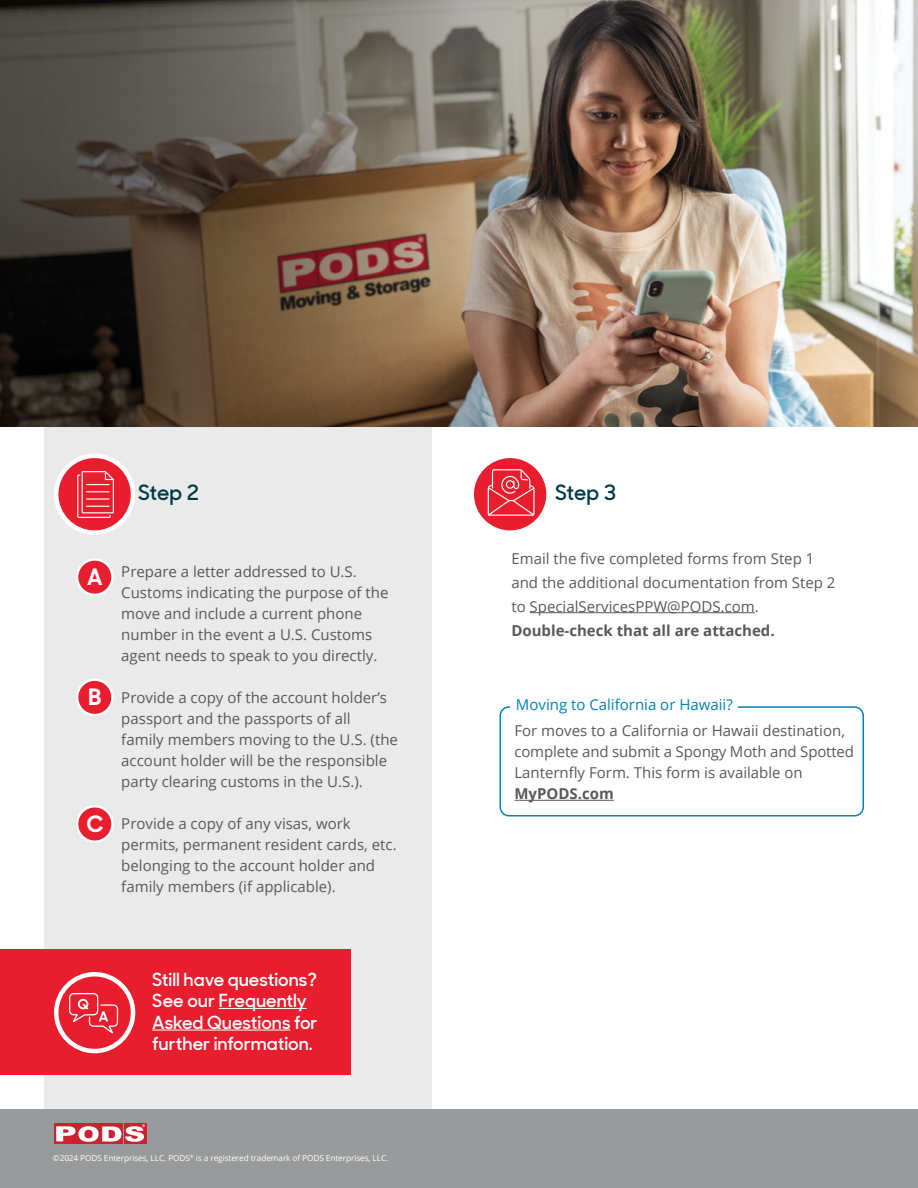
<style>
.page{position:relative;width:918px;height:1188px;background:#fff}
.page>*{position:absolute;margin:0;border:0;box-sizing:border-box;transform-origin:0 0}
.t1{font:700 22.5px "Sharp Sans Display No 1";color:#fff}
.t2{font:600 21px "Sharp Sans Display No 1";letter-spacing:-.01em;color:#003b49}
.t3{font:600 18px/21.6px "Sharp Sans Display No 1";color:#fff}
.t4{font:15px/21px "Open Sans";color:#58595b}
.t5{font:700 15px "Open Sans";color:#58595b}
.t6{font:15px "Open Sans";color:#0083b6}
.t7{font:8.25px "Open Sans";letter-spacing:-.01em;color:#fff}
</style>
<div class="page">
<div style="left:500px;top:706px;width:364px;height:110px;border:2px solid #0083b6;border-radius:9px"></div>
<div style="left:511px;top:693px;width:227px;height:22px;background:#fff"></div>
<div style="left:44px;top:318px;width:388px;height:863px;background:#eaeaea"></div>
<svg style="left:56px;top:456px;width:77px;height:77px;background:#ea3a48"></svg>
<svg style="left:77px;top:471px;width:37px;height:47px;background:#ec4e5a"></svg>
<div style="left:54px;top:454px;width:81px;height:81px;border:4px solid #fff;border-radius:50%"></div>
<div style="left:77px;top:559px;width:35px;height:36px;background:#e81d2d;border-radius:50%"></div>
<div style="left:76px;top:558px;width:38px;height:38px;border:2px solid #fff;border-radius:50%"></div>
<div style="left:77px;top:680px;width:35px;height:35px;background:#e81d2d;border-radius:50%"></div>
<div style="left:76px;top:679px;width:38px;height:37px;border:2px solid #fff;border-radius:50%"></div>
<div style="left:77px;top:806px;width:35px;height:36px;background:#e81d2d;border-radius:50%"></div>
<div style="left:76px;top:805px;width:38px;height:38px;border:2px solid #fff;border-radius:50%"></div>
<div style="left:0;top:949px;width:351px;height:126px;background:#e81d2d"></div>
<img style="left:578px;top:0;width:340px;height:427px">
<svg style="left:0;top:0;width:578px;height:427px;background:#68594b"></svg>
<div style="left:0;top:1110px;width:918px;height:78px;background:#989a9b"></div>
<div style="left:77px;top:1123px;width:23px;height:21px;background:#cf202f"></div>
<div style="left:101px;top:1123px;width:22px;height:21px;background:#cf202f"></div>
<div style="left:54px;top:1123px;width:23px;height:21px;background:#cf202f"></div>
<div style="left:124px;top:1123px;width:22px;height:21px;background:#cf202f"></div>
<svg style="left:56px;top:1124px;width:89px;height:18px"></svg>
<hr style="left:219px;top:1008px;width:88px;height:1px;background:#fff">
<hr style="left:152px;top:1030px;width:139px;height:1px;background:#fff">
<hr style="left:530px;top:612px;width:225px;height:1px;background:#58595b">
<hr style="left:514px;top:800px;width:100px;height:1px;background:#58595b">
<svg style="left:472px;top:456px;width:77px;height:77px;background:#eb414f"></svg>
<svg style="left:488px;top:469px;width:47px;height:47px;background:#ec4855"></svg>
<div style="left:470px;top:454px;width:81px;height:81px;border:4px solid #fff;border-radius:50%"></div>
<svg style="left:56px;top:974px;width:77px;height:77px"></svg>
<svg style="left:68px;top:992px;width:51px;height:45px"></svg>
<div style="left:54px;top:972px;width:81px;height:81px;border:4px solid #fff;border-radius:50%"></div>
<h2 class="t2" style="left:138px;top:476px;width:63px">Step 2</h2>
<h1 class="t1" style="left:87px;top:558px;width:17px">A</h1>
<h1 class="t1" style="left:89px;top:678px;width:14px">B</h1>
<h1 class="t1" style="left:87px;top:805px;width:18px">C</h1>
<p class="t4" style="left:121px;top:561px;width:269px">Prepare a letter addressed to U.S.<br>Customs indicating the purpose of the move and include a current phone number in the event a U.S. Customs agent needs to speak to you directly.</p>
<p class="t4" style="left:121px;top:687px;width:278px">Provide a copy of the account holder’s passport and the passports of all<br>family members moving to the U.S. (the account holder will be the responsible party clearing customs in the U.S.).</p>
<p class="t4" style="left:121px;top:813px;width:277px">Provide a copy of any visas, work permits, permanent resident cards, etc. belonging to the account holder and family members (if applicable).</p>
<p class="t3" style="left:152px;top:967px;width:167px">Still have questions?<br>See our Frequently<br>Asked Questions for further information.</p>
<p class="t7" style="left:53px;top:1152px;width:337px">©2024 PODS Enterprises, LLC. PODS<sup>®</sup> is a registered trademark of PODS Enterprises, LLC.</p>
<h2 class="t2" style="left:555px;top:476px;width:63px">Step 3</h2>
<p class="t4" style="left:511px;top:546px;width:326px;line-height:24px">Email the five completed forms from Step 1 and the additional documentation from Step 2 to SpecialServicesPPW@PODS.com.</p>
<p class="t5" style="left:511px;top:620px;width:265px">Double-check that all are attached.</p>
<p class="t6" style="left:516px;top:695px;width:218px">Moving to California or Hawaii?</p>
<p class="t4" style="left:514px;top:720px;width:341px">For moves to a California or Hawaii destination, complete and submit a Spongy Moth and Spotted<br>Lanternfly Form. This form is available on</p>
<p class="t5" style="left:514px;top:783px;width:101px">MyPODS.com</p>
</div>
